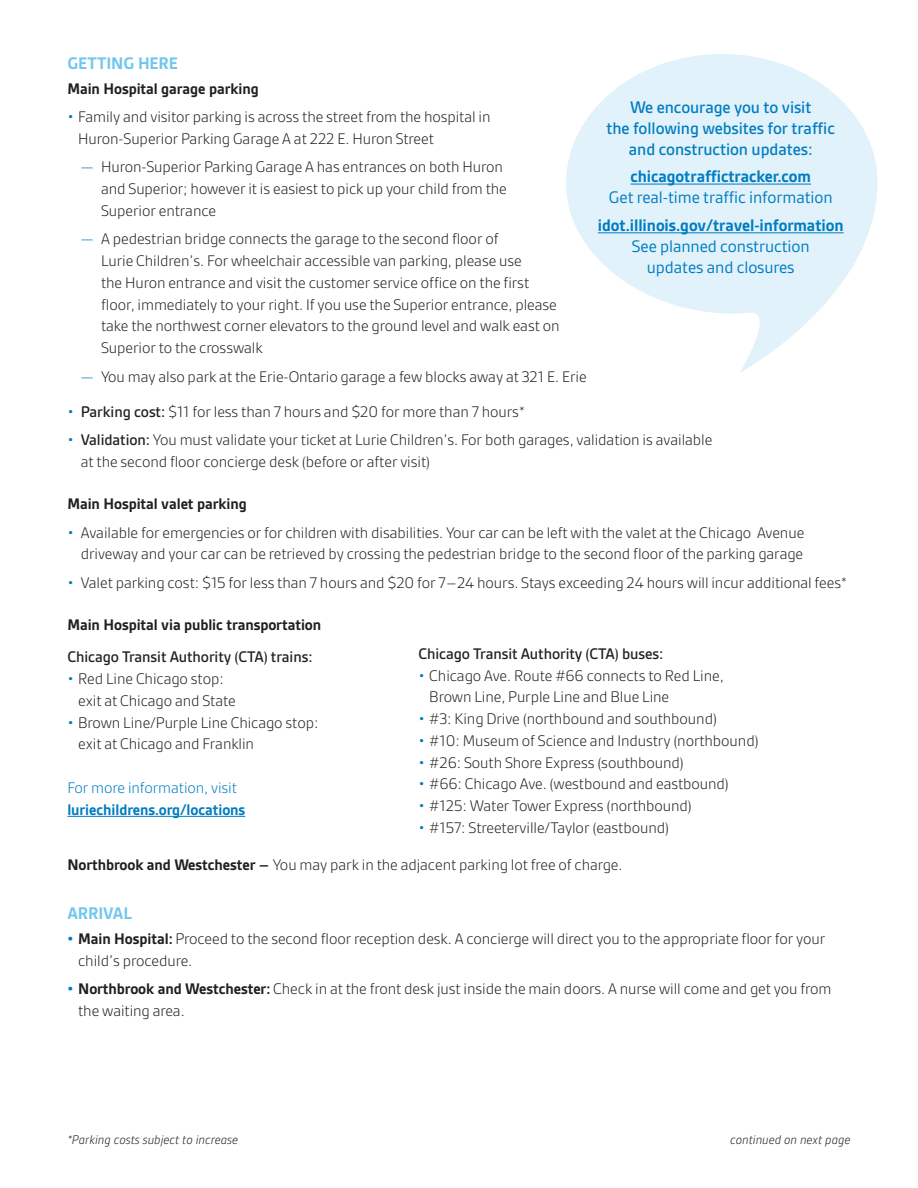
<style>
.page{position:relative;width:918px;height:1188px;background:#fff}
.page>*{position:absolute;margin:0;border:0;box-sizing:border-box;transform-origin:0 0}
.t1{font:500 18px/21px "Gesta";letter-spacing:-.005em;color:#007cc2;text-align:center}
.t2{font:18px/21px "Gesta";letter-spacing:-.005em;color:#007cc2;text-align:center}
.t3{font:700 18px "Gesta";letter-spacing:-.005em;color:#007cc2}
.t4{font:700 18px "Gesta";letter-spacing:-.01em;color:#6fc6ef}
.t5{font:300 16.5px/21.8px "Gesta";letter-spacing:-.005em;color:#231f20}
.t6{font:700 16.5px "Gesta";letter-spacing:-.005em;color:#231f20}
.t7{font:500 16.5px "Gesta";letter-spacing:-.005em;color:#231f20}
.t8{font:700 16.5px "Gesta";letter-spacing:-.005em;color:#007cc2}
.t9{font:300 16.5px "Gesta";letter-spacing:-.005em;color:#007cc2}
.t10{font:italic 300 13.5px "Gesta";color:#231f20}
.s1{color:#007cc2}
.s2{font-weight:500}
.s3{font-weight:700}
.s4{font-weight:700;color:#007cc2}
</style>
<div class="page">
<svg style="left:566px;top:54px;width:312px;height:319px;fill:#e1f2fb"></svg>
<hr style="left:67px;top:816px;width:178px;height:1px;background:#007cc2">
<hr style="left:631px;top:184px;width:180px;height:1px;background:#007cc2">
<hr style="left:598px;top:232px;width:246px;height:1px;background:#007cc2">
<p class="t4" style="left:67px;top:53px;width:112px">GETTING HERE</p>
<p class="t6" style="left:67px;top:79px;width:193px">Main Hospital garage parking</p>
<p class="t5" style="left:78px;top:106px;width:414px;text-indent:-11px"><span class="s1">•</span> Family and visitor parking is across the street from the hospital in<br>Huron-Superior Parking Garage A at 222 E. Huron Street</p>
<p class="t5" style="left:101px;top:156px;width:407px;text-indent:-20px"><span class="s1">—</span> Huron-Superior Parking Garage A has entrances on both Huron and Superior; however it is easiest to pick up your child from the<br>Superior entrance</p>
<p class="t5" style="left:101px;top:228px;width:460px;text-indent:-20px"><span class="s1">—</span> A pedestrian bridge connects the garage to the second floor of<br>Lurie Children’s. For wheelchair accessible van parking, please use<br>the Huron entrance and visit the customer service office on the first floor, immediately to your right. If you use the Superior entrance, please take the northwest corner elevators to the ground level and walk east on Superior to the crosswalk</p>
<p class="t5" style="left:81px;top:366px;width:507px"><span class="s1">—</span> You may also park at the Erie-Ontario garage a few blocks away at 321 E. Erie</p>
<p class="t5" style="left:67px;top:401px;width:459px"><span class="s1">•</span> <span class="s2">Parking cost:</span> $11 for less than 7 hours and $20 for more than 7 hours*</p>
<p class="t5" style="left:81px;top:429px;width:633px;text-indent:-13px"><span class="s1">•</span> <span class="s2">Validation:</span> You must validate your ticket at Lurie Children’s. For both garages, validation is available at the second floor concierge desk (before or after visit)</p>
<p class="t6" style="left:67px;top:495px;width:181px">Main Hospital valet parking</p>
<p class="t5" style="left:67px;top:521px;width:738px;text-align:right"><span class="s1">•</span> Available for emergencies or for children with disabilities. Your car can be left with the valet at the Chicago Avenue driveway and your car can be retrieved by crossing the pedestrian bridge to the second floor of the parking garage</p>
<p class="t5" style="left:67px;top:572px;width:781px"><span class="s1">•</span> Valet parking cost: $15 for less than 7 hours and $20 for 7–24 hours. Stays exceeding 24 hours will incur additional fees*</p>
<p class="t6" style="left:67px;top:616px;width:255px">Main Hospital via public transportation</p>
<p class="t7" style="left:67px;top:648px;width:247px">Chicago Transit Authority (CTA) trains:</p>
<p class="t5" style="left:78px;top:668px;width:159px;text-indent:-11px"><span class="s1">•</span> Red Line Chicago stop: exit at Chicago and State</p>
<p class="t5" style="left:78px;top:712px;width:242px;text-indent:-11px"><span class="s1">•</span> Brown Line/Purple Line Chicago stop: exit at Chicago and Franklin</p>
<p class="t9" style="left:67px;top:779px;width:171px">For more information, visit</p>
<p class="t8" style="left:67px;top:800px;width:179px">luriechildrens.org/locations</p>
<p class="t1" style="left:607px;top:96px;width:230px">We encourage you to visit<br>the following websites for traffic and construction updates:</p>
<p class="t3" style="left:631px;top:167px;width:182px">chicagotraffictracker.com</p>
<p class="t2" style="left:609px;top:187px;width:225px">Get real-time traffic information</p>
<p class="t3" style="left:598px;top:215px;width:247px">idot.illinois.gov/travel-information</p>
<p class="t2" style="left:632px;top:236px;width:179px">See planned construction updates and closures</p>
<p class="t7" style="left:418px;top:645px;width:246px">Chicago Transit Authority (CTA) buses:</p>
<p class="t5" style="left:429px;top:665px;width:296px;text-indent:-11px"><span class="s1">•</span> Chicago Ave. Route #66 connects to Red Line,<br>Brown Line, Purple Line and Blue Line</p>
<p class="t5" style="left:418px;top:708px;width:300px"><span class="s1">•</span> #3: King Drive (northbound and southbound)</p>
<p class="t5" style="left:418px;top:730px;width:342px"><span class="s1">•</span> #10: Museum of Science and Industry (northbound)</p>
<p class="t5" style="left:418px;top:752px;width:267px"><span class="s1">•</span> #26: South Shore Express (southbound)</p>
<p class="t5" style="left:418px;top:773px;width:312px"><span class="s1">•</span> #66: Chicago Ave. (westbound and eastbound)</p>
<p class="t5" style="left:418px;top:795px;width:275px"><span class="s1">•</span> #125: Water Tower Express (northbound)</p>
<p class="t5" style="left:418px;top:817px;width:252px"><span class="s1">•</span> #157: Streeterville/Taylor (eastbound)</p>
<p class="t5" style="left:67px;top:854px;width:557px"><span class="s3">Northbrook and Westchester –</span> You may park in the adjacent parking lot free of charge.</p>
<p class="t4" style="left:67px;top:904px;width:66px">ARRIVAL</p>
<p class="t5" style="left:78px;top:928px;width:749px;text-indent:-11px"><span class="s4">•</span> <span class="s3">Main Hospital:</span> Proceed to the second floor reception desk. A concierge will direct you to the appropriate floor for your child’s procedure.</p>
<p class="t5" style="left:78px;top:978px;width:755px;text-indent:-11px"><span class="s4">•</span> <span class="s3">Northbrook and Westchester:</span> Check in at the front desk just inside the main doors. A nurse will come and get you from the waiting area.</p>
<p class="t10" style="left:68px;top:1132px;width:172px">*Parking costs subject to increase</p>
<p class="t10" style="left:730px;top:1132px;width:122px">continued on next page</p>
</div>
